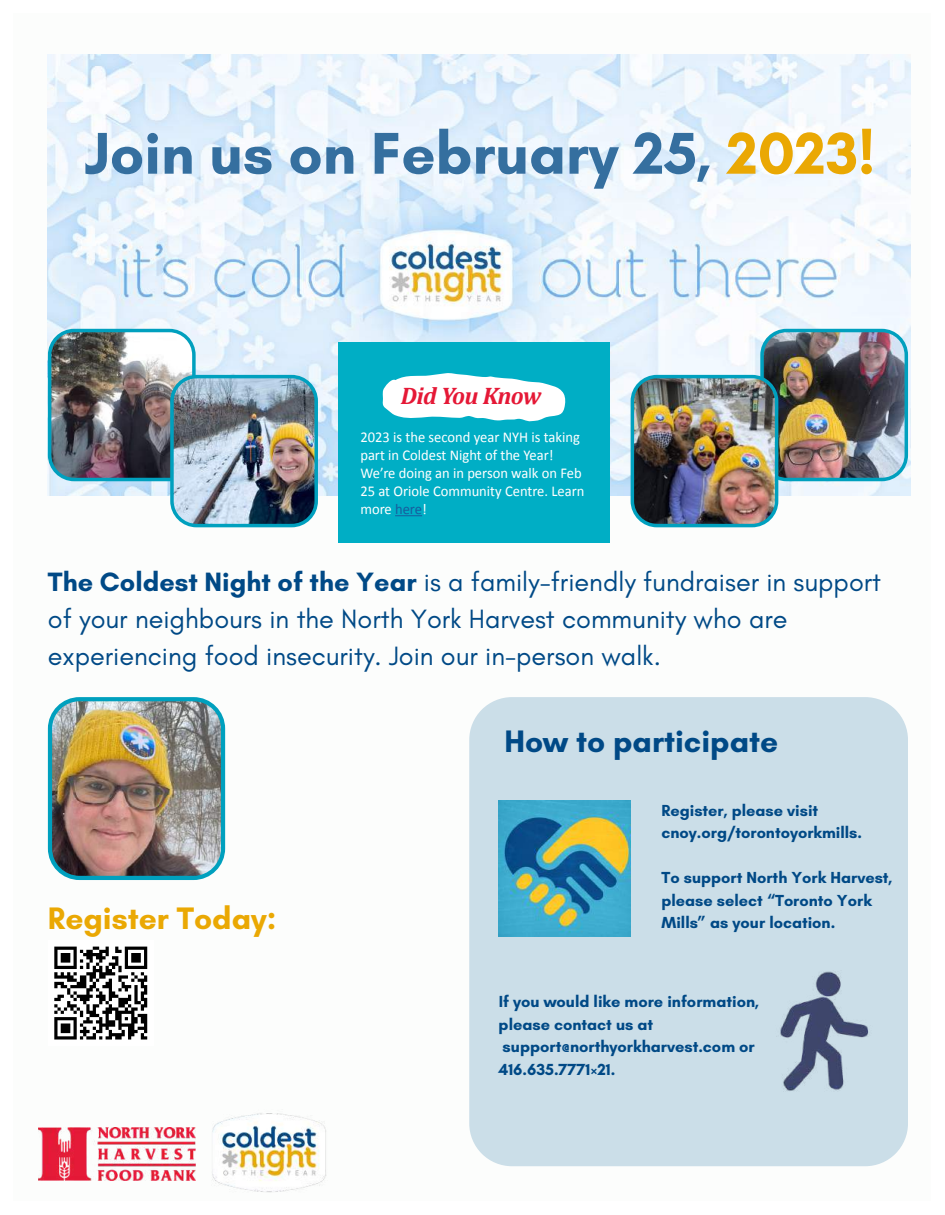
<style>
.page{position:relative;width:945px;height:1215px;background:#fff}
.page>*{position:absolute;margin:0;border:0;box-sizing:border-box;transform-origin:0 0}
.t1{font:700 60px "Glacial Indifference";color:#356f9f}
.t2{font:700 31.65px "Glacial Indifference";color:#004986}
.t3{font:700 31.65px "Glacial Indifference";color:#eaa803}
.t4{font:27px/37.2px "Glacial Indifference";color:#004986}
.t5{font:italic 700 24px "Cambria";letter-spacing:-.025em;color:#e51836}
.t6{font:700 16.35px/22.5px "Glacial Indifference";color:#004986}
.t7{font:15px/18px "Calibri";color:#fff}
.s1{color:#eaa803}
.s2{color:#175d9e}
.s3{font-weight:700}
</style>
<div class="page">
<img style="left:48px;top:55px;width:863px;height:441px">
<div style="left:469px;top:697px;width:439px;height:469px;background:#cbdee8"></div>
<img style="left:746px;top:953px;width:156px;height:156px">
<img style="left:48px;top:697px;width:177px;height:183px">
<img style="left:38px;top:1128px;width:158px;height:53px">
<img style="left:212px;top:1113px;width:115px;height:80px">
<img style="left:499px;top:800px;width:131px;height:137px">
<img style="left:631px;top:329px;width:277px;height:198px">
<img style="left:48px;top:329px;width:270px;height:198px">
<svg style="left:54px;top:946px;width:94px;height:94px"></svg>
<div style="left:338px;top:343px;width:272px;height:200px;background:#00aec5"></div>
<svg style="left:395px;top:515px;width:27px;height:1px"></svg>
<svg style="left:382px;top:373px;width:184px;height:49px"></svg>
<h1 class="t1" style="left:84px;top:116px;width:792px">Join us on February 25, <span class="s1">2023!</span></h1>
<h3 class="t5" style="left:401px;top:379px;width:142px">Did You Know</h3>
<p class="t7" style="left:360px;top:428px;width:226px">2023 is the second year NYH is taking part in Coldest Night of the Year!<br>We’re doing an in person walk on Feb<br>25 at Oriole Community Centre. Learn more <span class="s2">here</span>!</p>
<h3 class="t4" style="left:48px;top:563px;width:835px"><span class="s3">The Coldest Night of the Year</span> is a family-friendly fundraiser in support of your neighbours in the North York Harvest community who are experiencing food insecurity. Join our in-person walk.</h3>
<h2 class="t3" style="left:48px;top:899px;width:230px">Register Today:</h2>
<h2 class="t2" style="left:504px;top:722px;width:275px">How to participate</h2>
<p class="t6" style="left:662px;top:799px;width:202px">Register, please visit cnoy.org/torontoyorkmills.</p>
<p class="t6" style="left:662px;top:866px;width:233px">To support North York Harvest, please select “Toronto York<br>Mills” as your location.</p>
<p class="t6" style="left:499px;top:990px;width:262px">If you would like more information, please contact us at support@northyorkharvest.com or<br>416.635.7771×21.</p>
</div>
